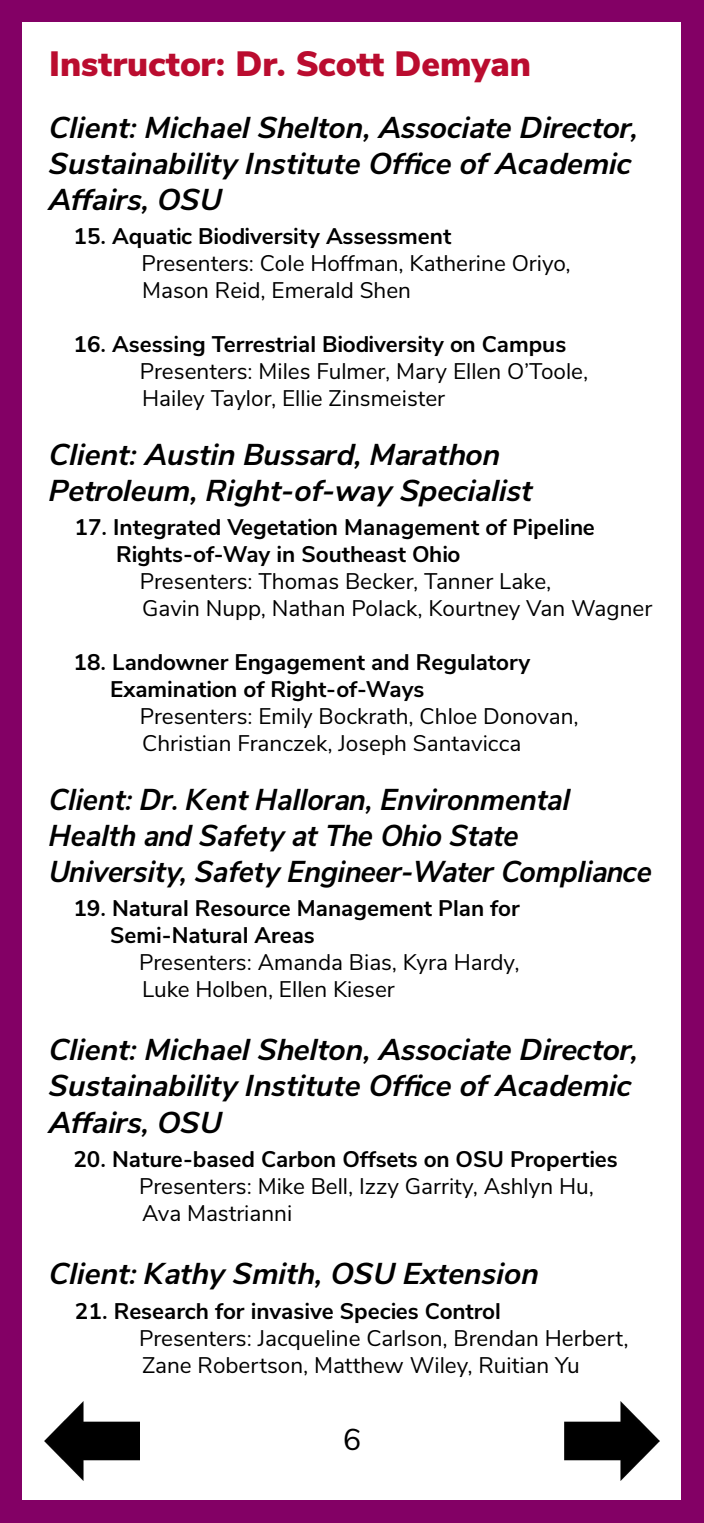
<style>
.page{position:relative;width:704px;height:1523px;background:#fff}
.page>*{position:absolute;margin:0;border:0;box-sizing:border-box;transform-origin:0 0}
.t1{font:900 35px "Buckeye Sans";color:#ba0c2f}
.t2{font:italic 700 30px/36px "Buckeye Sans";color:#000}
.t3{font:italic 700 30px/36px "Buckeye Sans";color:#000;scale:.95 1}
.t4{font:30px "Buckeye Sans";color:#000}
.t5{font:22.5px/27px "Buckeye Sans";color:#000}
.t6{font:700 22.5px/27px "Buckeye Sans";color:#000}
</style>
<div class="page">
<div style="left:0;top:0;width:703px;height:1522px;background:#830065"></div>
<div style="left:22px;top:22px;width:659px;height:1478px;background:#fff"></div>
<img style="left:44px;top:1401px;width:96px;height:79px">
<img style="left:564px;top:1401px;width:95px;height:79px">
<h1 class="t1" style="left:49px;top:38px;width:483px">Instructor: Dr. Scott Demyan</h1>
<h2 class="t2" style="left:49px;top:107px;width:590px">Client: Michael Shelton, Associate Director,<br>Sustainability Institute Office of Academic<br>Affairs, OSU</h2>
<p class="t6" style="left:73px;top:222px;width:379px">15. Aquatic Biodiversity Assessment</p>
<p class="t5" style="left:141px;top:248px;width:430px">Presenters: Cole Hoffman, Katherine Oriyo,<br>Mason Reid, Emerald Shen</p>
<p class="t6" style="left:73px;top:330px;width:494px">16. Asessing Terrestrial Biodiversity on Campus</p>
<p class="t5" style="left:140px;top:356px;width:449px">Presenters: Miles Fulmer, Mary Ellen O’Toole,<br>Hailey Taylor, Ellie Zinsmeister</p>
<h2 class="t2" style="left:49px;top:434px;width:484px">Client: Austin Bussard, Marathon<br>Petroleum, Right-of-way Specialist</h2>
<p class="t6" style="left:116px;top:513px;width:480px;text-indent:-42px">17. Integrated Vegetation Management of Pipeline<br>Rights-of-Way in Southeast Ohio</p>
<p class="t5" style="left:140px;top:566px;width:513px">Presenters: Thomas Becker, Tanner Lake,<br>Gavin Nupp, Nathan Polack, Kourtney Van Wagner</p>
<p class="t6" style="left:110px;top:648px;width:421px;text-indent:-37px">18. Landowner Engagement and Regulatory<br>Examination of Right-of-Ways</p>
<p class="t5" style="left:140px;top:701px;width:440px">Presenters: Emily Bockrath, Chloe Donovan,<br>Christian Franczek, Joseph Santavicca</p>
<h2 class="t3" style="left:49px;top:779px;width:635px">Client: Dr. Kent Halloran, Environmental<br>Health and Safety at The Ohio State<br>University, Safety Engineer-Water Compliance</h2>
<p class="t6" style="left:110px;top:894px;width:411px;text-indent:-37px">19. Natural Resource Management Plan for<br>Semi-Natural Areas</p>
<p class="t5" style="left:139px;top:947px;width:381px">Presenters: Amanda Bias, Kyra Hardy,<br>Luke Holben, Ellen Kieser</p>
<h2 class="t2" style="left:49px;top:1030px;width:590px">Client: Michael Shelton, Associate Director,<br>Sustainability Institute Office of Academic<br>Affairs, OSU</h2>
<p class="t6" style="left:73px;top:1144px;width:545px">20. Nature-based Carbon Offsets on OSU Properties</p>
<p class="t5" style="left:139px;top:1171px;width:456px">Presenters: Mike Bell, Izzy Garrity, Ashlyn Hu,<br>Ava Mastrianni</p>
<h2 class="t2" style="left:49px;top:1253px;width:491px">Client: Kathy Smith, OSU Extension</h2>
<p class="t6" style="left:75px;top:1296px;width:427px">21. Research for invasive Species Control</p>
<p class="t5" style="left:139px;top:1322px;width:490px">Presenters: Jacqueline Carlson, Brendan Herbert,<br>Zane Robertson, Matthew Wiley, Ruitian Yu</p>
<h2 class="t4" style="left:343px;top:1418px;width:19px">6</h2>
</div>
